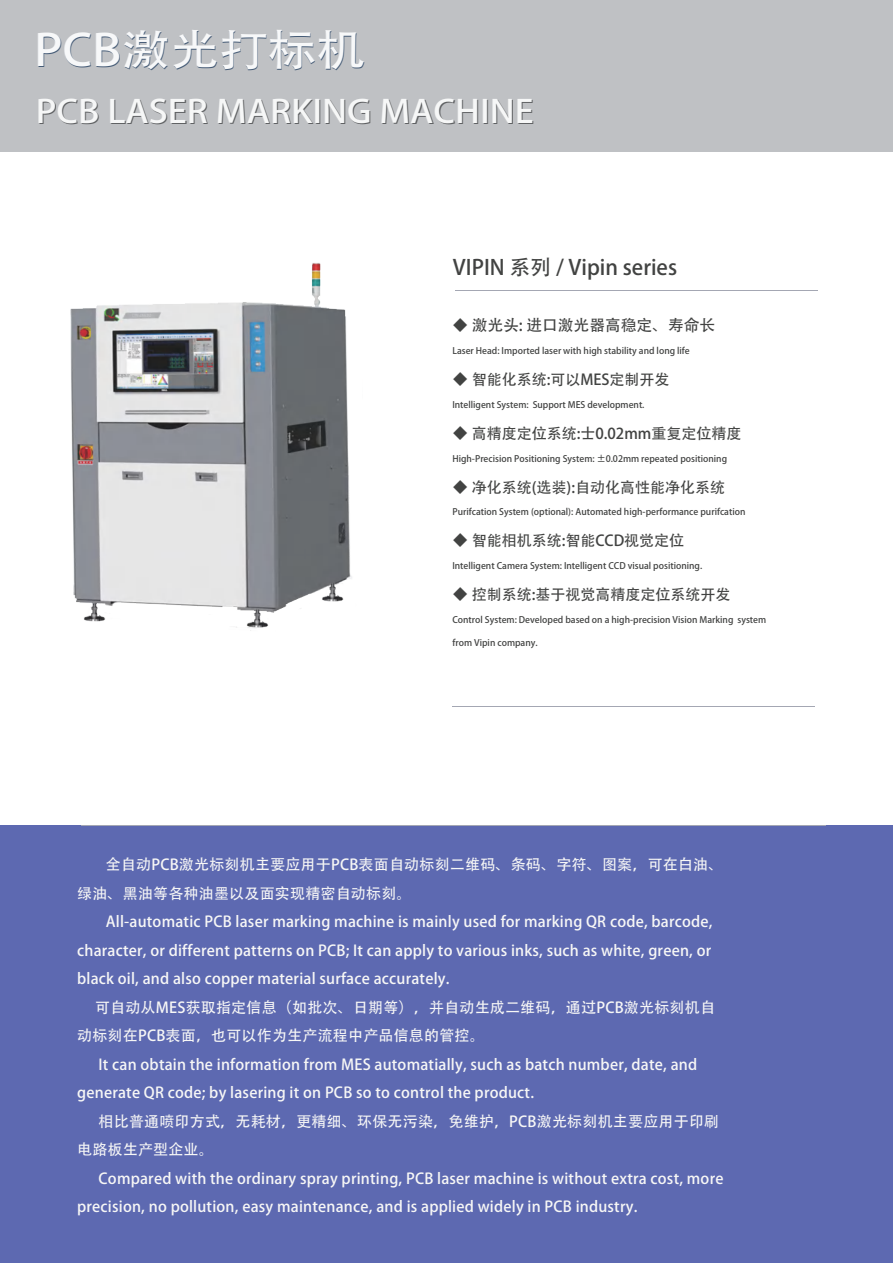
<style>
.page{position:relative;width:893px;height:1263px;background:#fff}
.page>*{position:absolute;margin:0;border:0;box-sizing:border-box;transform-origin:0 0}
.t1{font:43.35px "Adobe Heiti Std";color:#465c77;scale:1.12 1}
.t2{font:31.5px "Adobe Heiti Std";color:#606264;scale:1.12 1}
.t3{font:21px "Adobe Heiti Std";color:#424342}
.t4{font:15.75px "Adobe Heiti Std";color:#424342}
.t5{font:15px/28.5px "Adobe Heiti Std";letter-spacing:.015em;color:#f7f7f6}
.t6{font:15px "Adobe Heiti Std";color:#424342}
.t7{font:9px "Adobe Heiti Std";color:#424342}
.s1{font-size:15.75px}
</style>
<div class="page">
<div style="left:0;top:0;width:893px;height:152px;background:#bfc1c4"></div>
<div style="left:0;top:825px;width:893px;height:438px;background:#5d69b1"></div>
<hr style="left:452px;top:706px;width:363px;height:1px;background:#a4a7b3">
<hr style="left:455px;top:290px;width:363px;height:1px;background:#a4a7b3">
<hr style="left:82px;top:825px;width:744px;height:1px;background:#a4a7b3">
<img style="left:70px;top:263px;width:282px;height:368px">
<h1 class="t1" style="left:35px;top:25px;width:297px">PCB激光打标机</h1>
<h2 class="t2" style="left:37px;top:93px;width:446px">PCB LASER MARKING MACHINE</h2>
<h3 class="t3" style="left:453px;top:255px;width:226px">VIPIN 系列 / Vipin series</h3>
<p class="t4" style="left:452px;top:316px;width:264px">◆ 激光头: 进口激光器高稳定、寿命长</p>
<p class="t7" style="left:452px;top:345px;width:239px">Laser Head: Imported laser with high stability and long life</p>
<p class="t6" style="left:452px;top:371px;width:219px"><span class="s1">◆</span> 智能化系统:可以MES定制开发</p>
<p class="t7" style="left:452px;top:399px;width:194px">Intelligent System: Support MES development.</p>
<p class="t6" style="left:452px;top:424px;width:290px"><span class="s1">◆</span> 高精度定位系统:士0.02mm重复定位精度</p>
<p class="t7" style="left:452px;top:453px;width:276px">High-Precision Positioning System: ±0.02mm repeated positioning</p>
<p class="t6" style="left:452px;top:478px;width:274px"><span class="s1">◆</span> 净化系统(选装):自动化高性能净化系统</p>
<p class="t7" style="left:452px;top:507px;width:295px">Purifcation System (optional): Automated high-performance purifcation</p>
<p class="t6" style="left:452px;top:532px;width:233px"><span class="s1">◆</span> 智能相机系统:智能CCD视觉定位</p>
<p class="t7" style="left:452px;top:560px;width:251px">Intelligent Camera System: Intelligent CCD visual positioning.</p>
<p class="t6" style="left:452px;top:585px;width:279px"><span class="s1">◆</span> 控制系统:基于视觉高精度定位系统开发</p>
<p class="t7" style="left:452px;top:614px;width:315px">Control System: Developed based on a high-precision Vision Marking system</p>
<p class="t7" style="left:452px;top:637px;width:87px">from Vipin company.</p>
<p class="t5" style="left:77px;top:851px;width:648px;text-indent:29px">全自动PCB激光标刻机主要应用于PCB表面自动标刻二维码、条码、字符、图案，可在白油、绿油、黑油等各种油墨以及面实现精密自动标刻。</p>
<p class="t5" style="left:77px;top:908px;width:637px;text-align:justify;text-indent:29px">All-automatic PCB laser marking machine is mainly used for marking QR code, barcode, character, or different patterns on PCB; It can apply to various inks, such as white, green, or black oil, and also copper material surface accurately.</p>
<p class="t5" style="left:77px;top:993px;width:639px;text-indent:18px">可自动从MES获取指定信息（如批次、日期等），并自动生成二维码，通过PCB激光标刻机自动标刻在PCB表面，也可以作为生产流程中产品信息的管控。</p>
<p class="t5" style="left:77px;top:1050px;width:621px;text-indent:21px">It can obtain the information from MES automatially, such as batch number, date, and generate QR code; by lasering it on PCB so to control the product.</p>
<p class="t5" style="left:77px;top:1107px;width:643px;text-indent:21px">相比普通喷印方式，无耗材，更精细、环保无污染，免维护，PCB激光标刻机主要应用于印刷电路板生产型企业。</p>
<p class="t5" style="left:77px;top:1164px;width:648px;text-indent:21px">Compared with the ordinary spray printing, PCB laser machine is without extra cost, more precision, no pollution, easy maintenance, and is applied widely in PCB industry.</p>
</div>
